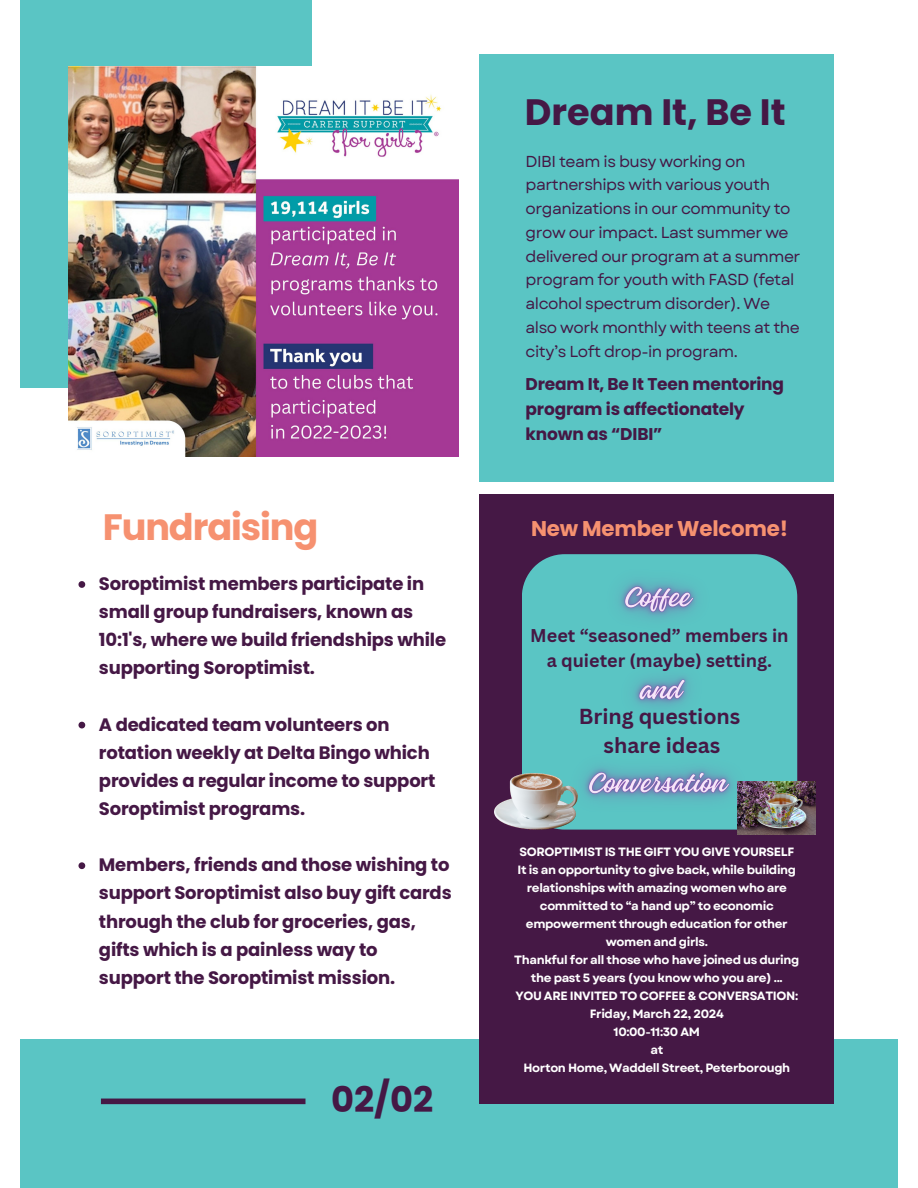
<style>
.page{position:relative;width:918px;height:1188px;background:#fff}
.page>*{position:absolute;margin:0;border:0;box-sizing:border-box;transform-origin:0 0}
.t1{font:700 36.75px "Poppins";color:#451845}
.t2{font:700 36.75px "Poppins";letter-spacing:-.03em;color:#f69170}
.t3{font:700 35.25px "Poppins";color:#451845}
.t4{font:700 21.3px "Poppins";letter-spacing:-.01em;color:#f69170}
.t5{font:700 21.15px/29.2px "Canva Sans";color:#451845;text-align:center}
.t6{font:700 18px/28.2px "Poppins";letter-spacing:-.01em;color:#451845}
.t7{font:700 18px/24.8px "Canva Sans";color:#451845;text-align:center}
.t8{font:700 16.95px/24.6px "Poppins";letter-spacing:-.01em;color:#451845}
.t9{font:15.9px/23.9px "Garet";letter-spacing:-.03em;color:#451845}
.t10{font:700 12px/18px "Garet";letter-spacing:-.03em;color:#fff;text-align:center}
</style>
<div class="page">
<div style="left:480px;top:55px;width:354px;height:427px;background:#5ac5c4"></div>
<div style="left:20px;top:0;width:292px;height:388px;background:#5ac5c4"></div>
<div style="left:20px;top:1039px;width:878px;height:149px;background:#5ac5c4"></div>
<div style="left:480px;top:494px;width:354px;height:609px;background:#451845"></div>
<div style="left:101px;top:1099px;width:204px;height:5px;background:#451845"></div>
<div style="left:522px;top:556px;width:275px;height:274px;background:#5ac5c4"></div>
<img style="left:494px;top:773px;width:56px;height:56px">
<img style="left:769px;top:781px;width:46px;height:53px">
<img style="left:68px;top:67px;width:391px;height:390px">
<svg style="left:78px;top:581px;width:7px;height:7px"></svg>
<svg style="left:78px;top:722px;width:7px;height:6px"></svg>
<svg style="left:78px;top:862px;width:7px;height:7px"></svg>
<img style="left:550px;top:554px;width:219px;height:281px">
<p class="t1" style="left:525px;top:86px;width:262px">Dream It, Be It</p>
<p class="t9" style="left:526px;top:149px;width:276px">DIBI team is busy working on partnerships with various youth organizations in our community to grow our impact. Last summer we delivered our program at a summer program for youth with FASD (fetal alcohol spectrum disorder). We also work monthly with teens at the city’s Loft drop-in program.</p>
<h4 class="t8" style="left:526px;top:372px;width:260px">Dream It, Be It Teen mentoring program is affectionately known as “DIBI”</h4>
<p class="t2" style="left:103px;top:501px;width:217px">Fundraising</p>
<h2 class="t4" style="left:531px;top:513px;width:259px">New Member Welcome!</h2>
<p class="t6" style="left:99px;top:570px;width:349px">Soroptimist members participate in small group fundraisers, known as 10:1's, where we build friendships while supporting Soroptimist.</p>
<p class="t6" style="left:99px;top:710px;width:338px">A dedicated team volunteers on rotation weekly at Delta Bingo which provides a regular income to support<br>Soroptimist programs.</p>
<h1 class="t6" style="left:99px;top:851px;width:354px">Members, friends and those wishing to support Soroptimist also buy gift cards through the club for groceries, gas, gifts which is a painless way to support the Soroptimist mission.</h1>
<h5 class="t3" style="left:331px;top:1075px;width:104px">02/02</h5>
<p class="t7" style="left:530px;top:623px;width:260px">Meet “seasoned” members in a quieter (maybe) setting.</p>
<h2 class="t5" style="left:579px;top:701px;width:163px">Bring questions share ideas</h2>
<p class="t10" style="left:514px;top:843px;width:287px">SOROPTIMIST IS THE GIFT YOU GIVE YOURSELF It is an opportunity to give back, while building relationships with amazing women who are committed to “a hand up” to economic empowerment through education for other women and girls.<br>Thankful for all those who have joined us during the past 5 years (you know who you are) ...<br>YOU ARE INVITED TO COFFEE &amp; CONVERSATION:<br>Friday, March 22, 2024<br>10:00-11:30 AM<br>at<br>Horton Home, Waddell Street, Peterborough</p>
</div>
